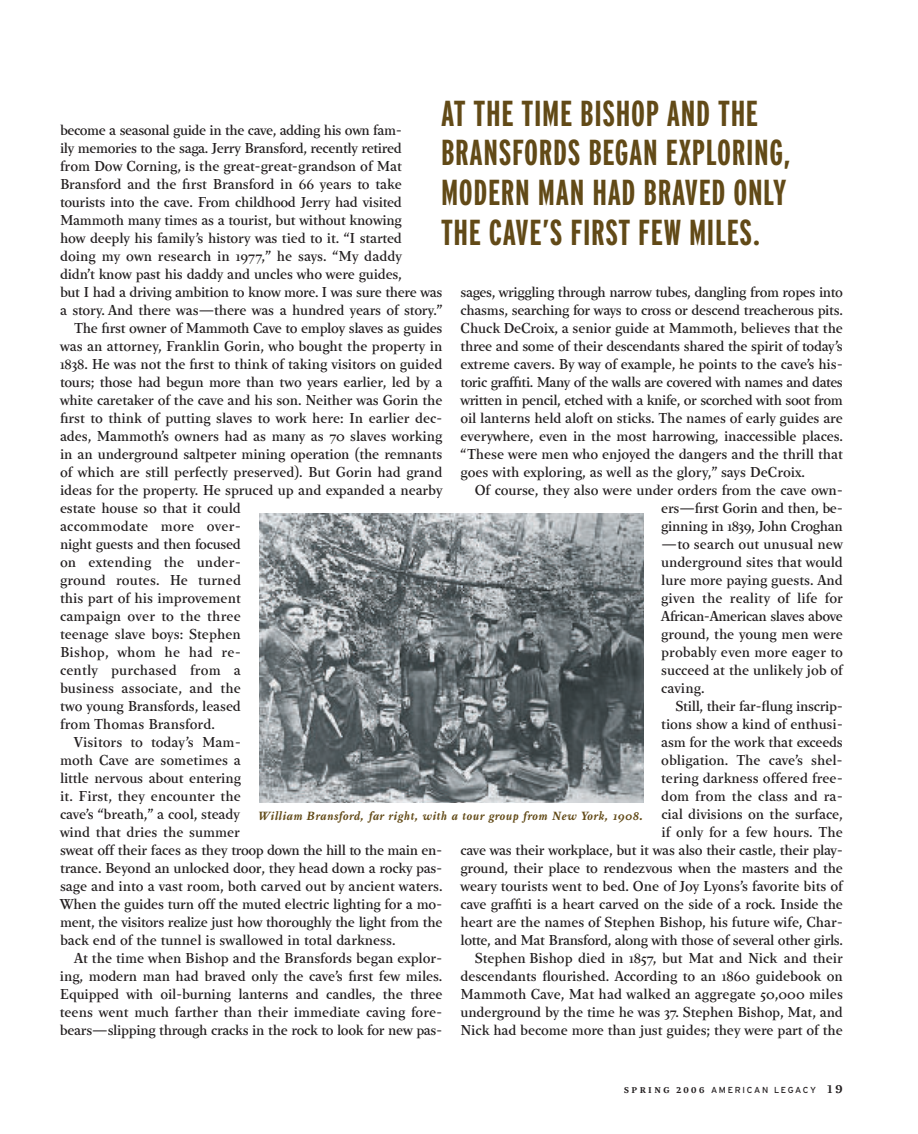
<style>
.page{position:relative;width:918px;height:1134px;background:#fff}
.page>*{position:absolute;margin:0;border:0;box-sizing:border-box;transform-origin:0 0}
.t1{font:700 extra-condensed 36.15px/39.8px "Interstate";letter-spacing:.02em;color:#624a17}
.t2{font:15.3px/18px "Simona Text Roman";letter-spacing:-.015em;color:#231f20;text-align:justify}
.t3{font:15.3px "Simona Text Roman";letter-spacing:.005em;color:#231f20}
.t4{font:15.3px "Simona Text Roman";letter-spacing:-.035em;color:#231f20}
.t5{font:15.3px "Simona Text Roman";letter-spacing:.01em;color:#231f20}
.t6{font:italic 700 13.2px "Simona";letter-spacing:.015em;color:#624a17}
.t7{font:8.7px "Interstate";letter-spacing:.2em;color:#231f20}
.s1{font-family:"Simona Bold Sma Cap Lin Fig";font-size:9px}
.s2{font-family:"Simona Bold Sma Cap Lin Fig";font-size:12px}
</style>
<div class="page">
<img style="left:259px;top:513px;width:384px;height:289px">
<h1 class="t1" style="left:441px;top:96px;width:351px">AT THE TIME BISHOP AND THE<br>BRANSFORDS BEGAN EXPLORING,<br>MODERN MAN HAD BRAVED ONLY<br>THE CAVE’S FIRST FEW MILES.</h1>
<p class="t4" style="left:60px;top:125px;width:344px">become a seasonal guide in the cave, adding his own fam-</p>
<p class="t2" style="left:60px;top:140px;width:344px">ily memories to the saga. Jerry Bransford, recently retired</p>
<p class="t2" style="left:60px;top:158px;width:344px">from Dow Corning, is the great-great-grandson of Mat</p>
<p class="t2" style="left:60px;top:176px;width:343px">Bransford and the first Bransford in 66 years to take</p>
<p class="t2" style="left:60px;top:194px;width:343px">tourists into the cave. From childhood Jerry had visited</p>
<p class="t2" style="left:60px;top:212px;width:343px">Mammoth many times as a tourist, but without knowing</p>
<p class="t2" style="left:60px;top:230px;width:343px">how deeply his family’s history was tied to it. “I started</p>
<p class="t2" style="left:60px;top:248px;width:344px">doing my own research in 1977,” he says. “My daddy</p>
<p class="t2" style="left:60px;top:266px;width:344px">didn’t know past his daddy and uncles who were guides,</p>
<p class="t2" style="left:60px;top:284px;width:384px">but I had a driving ambition to know more. I was sure there was</p>
<p class="t2" style="left:60px;top:302px;width:384px">a story. And there was—there was a hundred years of story.”</p>
<p class="t2" style="left:74px;top:320px;width:370px">The first owner of Mammoth Cave to employ slaves as guides</p>
<p class="t2" style="left:60px;top:338px;width:384px">was an attorney, Franklin Gorin, who bought the property in</p>
<p class="t2" style="left:60px;top:356px;width:384px">1838. He was not the first to think of taking visitors on guided</p>
<p class="t2" style="left:60px;top:374px;width:384px">tours; those had begun more than two years earlier, led by a</p>
<p class="t2" style="left:60px;top:392px;width:384px">white caretaker of the cave and his son. Neither was Gorin the</p>
<p class="t2" style="left:60px;top:410px;width:384px">first to think of putting slaves to work here: In earlier dec-</p>
<p class="t2" style="left:60px;top:428px;width:384px">ades, Mammoth’s owners had as many as 70 slaves working</p>
<p class="t2" style="left:60px;top:446px;width:384px">in an underground saltpeter mining operation (the remnants</p>
<p class="t2" style="left:60px;top:464px;width:384px">of which are still perfectly preserved). But Gorin had grand</p>
<p class="t2" style="left:60px;top:482px;width:384px">ideas for the property. He spruced up and expanded a nearby</p>
<p class="t2" style="left:60px;top:500px;width:183px">estate house so that it could</p>
<p class="t5" style="left:60px;top:521px;width:183px">accommodate more over-</p>
<p class="t2" style="left:60px;top:536px;width:183px">night guests and then focused</p>
<p class="t3" style="left:60px;top:557px;width:183px">on extending the under-</p>
<p class="t3" style="left:60px;top:575px;width:183px">ground routes. He turned</p>
<p class="t2" style="left:60px;top:590px;width:183px">this part of his improvement</p>
<p class="t3" style="left:60px;top:611px;width:183px">campaign over to the three</p>
<p class="t2" style="left:60px;top:626px;width:183px">teenage slave boys: Stephen</p>
<p class="t5" style="left:60px;top:647px;width:183px">Bishop, whom he had re-</p>
<p class="t3" style="left:60px;top:665px;width:183px">cently purchased from a</p>
<p class="t2" style="left:60px;top:680px;width:183px">business associate, and the</p>
<p class="t2" style="left:60px;top:698px;width:183px">two young Bransfords, leased</p>
<p class="t2" style="left:60px;top:716px;width:157px">from Thomas Bransford.</p>
<p class="t2" style="left:74px;top:734px;width:168px">Visitors to today’s Mam-</p>
<p class="t2" style="left:60px;top:752px;width:183px">moth Cave are sometimes a</p>
<p class="t2" style="left:60px;top:770px;width:183px">little nervous about entering</p>
<p class="t2" style="left:60px;top:788px;width:183px">it. First, they encounter the</p>
<p class="t2" style="left:60px;top:806px;width:181px">cave’s “breath,” a cool, steady</p>
<p class="t2" style="left:60px;top:824px;width:182px">wind that dries the summer</p>
<p class="t2" style="left:60px;top:842px;width:384px">sweat off their faces as they troop down the hill to the main en-</p>
<p class="t2" style="left:60px;top:860px;width:384px">trance. Beyond an unlocked door, they head down a rocky pas-</p>
<p class="t2" style="left:60px;top:878px;width:384px">sage and into a vast room, both carved out by ancient waters.</p>
<p class="t2" style="left:60px;top:896px;width:384px">When the guides turn off the muted electric lighting for a mo-</p>
<p class="t2" style="left:60px;top:914px;width:384px">ment, the visitors realize just how thoroughly the light from the</p>
<p class="t2" style="left:60px;top:932px;width:337px">back end of the tunnel is swallowed in total darkness.</p>
<p class="t2" style="left:74px;top:950px;width:370px">At the time when Bishop and the Bransfords began explor-</p>
<p class="t2" style="left:60px;top:968px;width:384px">ing, modern man had braved only the cave’s first few miles.</p>
<p class="t2" style="left:60px;top:986px;width:384px">Equipped with oil-burning lanterns and candles, the three</p>
<p class="t2" style="left:60px;top:1004px;width:384px">teens went much farther than their immediate caving fore-</p>
<p class="t2" style="left:60px;top:1022px;width:384px">bears—slipping through cracks in the rock to look for new pas-</p>
<p class="t2" style="left:460px;top:284px;width:384px">sages, wriggling through narrow tubes, dangling from ropes into chasms, searching for ways to cross or descend treacherous pits.<br>Chuck DeCroix, a senior guide at Mammoth, believes that the three and some of their descendants shared the spirit of today’s extreme cavers. By way of example, he points to the cave’s his&shy;toric graffiti. Many of the walls are covered with names and dates written in pencil, etched with a knife, or scorched with soot from oil lanterns held aloft on sticks. The names of early guides are everywhere, even in the most harrowing, inaccessible places. “These were men who enjoyed the dangers and the thrill that goes with exploring, as well as the glory,” says DeCroix.</p>
<p class="t2" style="left:661px;top:482px;width:183px;text-indent:-187px">Of course, they also were under orders from the cave own&shy;ers—first Gorin and then, be&shy;ginning in 1839, John Croghan —to search out unusual new underground sites that would lure more paying guests. And given the reality of life for African-American slaves above ground, the young men were probably even more eager to succeed at the unlikely job of caving.</p>
<p class="t2" style="left:460px;top:698px;width:384px;text-align:right">Still, their far-flung inscrip-<br>tions show a kind of enthusi-<br>asm for the work that exceeds<br>obligation. The cave’s shel-<br>tering darkness offered free-<br>dom from the class and ra-<br>cial divisions on the surface,<br>if only for a few hours. The<br>cave was their workplace, but it was also their castle, their play&shy;ground, their place to rendezvous when the masters and the weary tourists went to bed. One of Joy Lyons’s favorite bits of cave graffiti is a heart carved on the side of a rock. Inside the heart are the names of Stephen Bishop, his future wife, Char&shy;lotte, and Mat Bransford, along with those of several other girls.<br>Stephen Bishop died in 1857, but Mat and Nick and their descendants flourished. According to an 1860 guidebook on Mammoth Cave, Mat had walked an aggregate 50,000 miles underground by the time he was 37. Stephen Bishop, Mat, and Nick had become more than just guides; they were part of the</p>
<p class="t6" style="left:258px;top:812px;width:387px">William Bransford, far right, with a tour group from New York, 1908.</p>
<p class="t7" style="left:624px;top:1086px;width:221px"><span class="s1">SPRING 2006</span> AMERICAN LEGACY <span class="s2">19</span></p>
</div>
